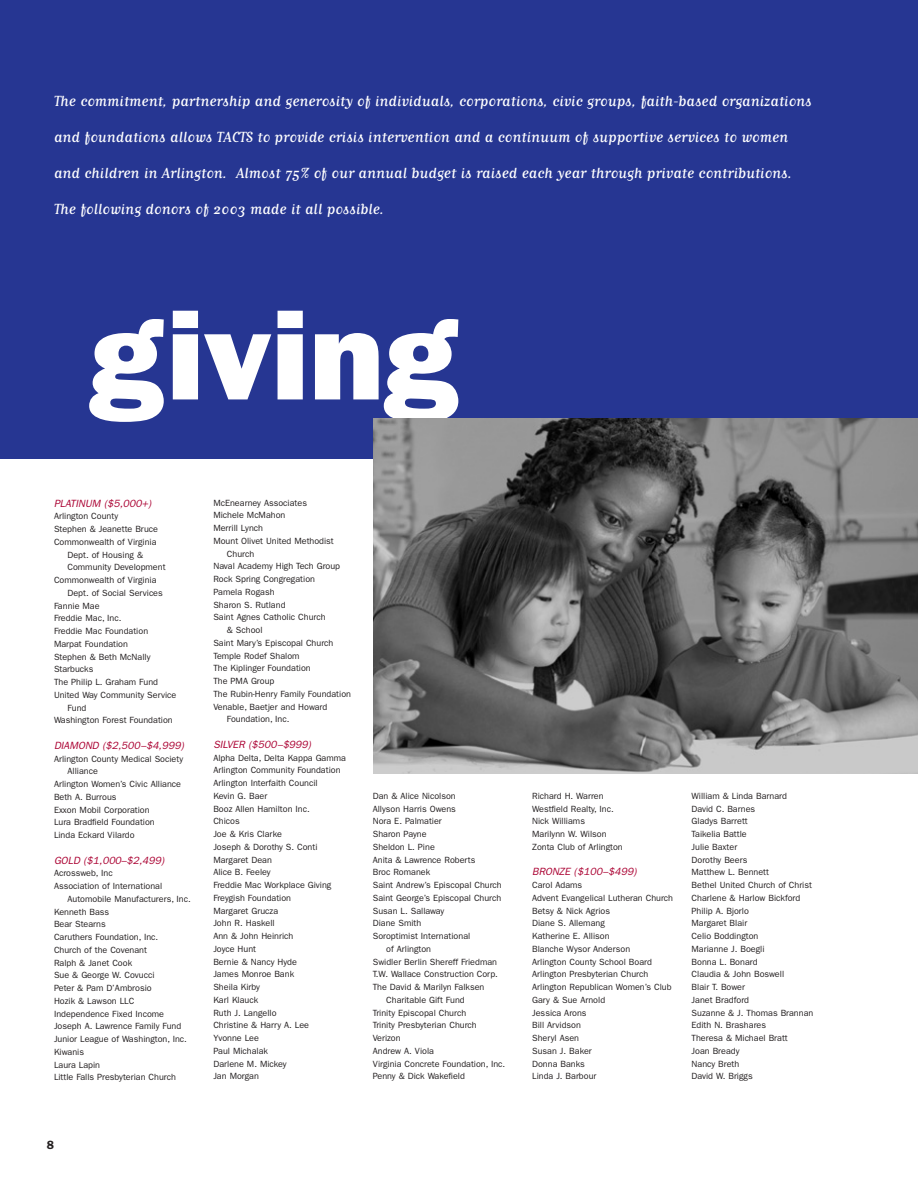
<style>
.page{position:relative;width:918px;height:1188px;background:#fff}
.page>*{position:absolute;margin:0;border:0;box-sizing:border-box;transform-origin:0 0}
.t1{font:800 127.5px "Franklin Gothic";color:#fff}
.t2{font:17.25px/36px "Matrix Script";color:#fff}
.t3{font:600 12px "Franklin Gothic";color:#231f20}
.t4{font:italic 10.5px "Franklin Gothic";color:#ab0333}
.t5{font:9px/12.8px "Franklin Gothic";color:#231f20}
</style>
<div class="page">
<div style="left:0;top:0;width:918px;height:459px;background:#263692"></div>
<img style="left:374px;top:418px;width:544px;height:355px">
<p class="t2" style="left:54px;top:82px;width:759px">The commitment, partnership and generosity of individuals, corporations, civic groups, faith-based organizations and foundations allows TACTS to provide crisis intervention and a continuum of supportive services to women and children in Arlington. Almost 75% of our annual budget is raised each year through private contributions.<br>The following donors of 2003 made it all possible.</p>
<h1 class="t1" style="left:89px;top:312px;width:370px">giving</h1>
<p class="t4" style="left:54px;top:499px;width:101px">PLATINUM ($5,000+)</p>
<p class="t5" style="left:54px;top:511px;width:66px">Arlington County</p>
<p class="t5" style="left:54px;top:524px;width:106px">Stephen &amp; Jeanette Bruce</p>
<p class="t5" style="left:54px;top:536px;width:104px">Commonwealth of Virginia</p>
<p class="t5" style="left:68px;top:549px;width:77px">Dept. of Housing &amp;</p>
<p class="t5" style="left:68px;top:562px;width:100px">Community Development</p>
<p class="t5" style="left:54px;top:575px;width:104px">Commonwealth of Virginia</p>
<p class="t5" style="left:68px;top:587px;width:97px">Dept. of Social Services</p>
<p class="t5" style="left:54px;top:600px;width:47px">Fannie Mae</p>
<p class="t5" style="left:54px;top:613px;width:69px">Freddie Mac, Inc.</p>
<p class="t5" style="left:54px;top:626px;width:96px">Freddie Mac Foundation</p>
<p class="t5" style="left:54px;top:638px;width:75px">Marpat Foundation</p>
<p class="t5" style="left:54px;top:651px;width:98px">Stephen &amp; Beth McNally</p>
<p class="t5" style="left:54px;top:664px;width:41px">Starbucks</p>
<p class="t5" style="left:54px;top:677px;width:106px">The Philip L. Graham Fund</p>
<p class="t5" style="left:54px;top:689px;width:124px">United Way Community Service</p>
<p class="t5" style="left:68px;top:702px;width:20px">Fund</p>
<p class="t5" style="left:54px;top:715px;width:120px">Washington Forest Foundation</p>
<p class="t4" style="left:54px;top:742px;width:133px">DIAMOND ($2,500–$4,999)</p>
<p class="t5" style="left:54px;top:753px;width:131px">Arlington County Medical Society</p>
<p class="t5" style="left:68px;top:766px;width:32px">Alliance</p>
<p class="t5" style="left:54px;top:779px;width:129px">Arlington Women’s Civic Alliance</p>
<p class="t5" style="left:54px;top:791px;width:64px">Beth A. Burrous</p>
<p class="t5" style="left:54px;top:804px;width:97px">Exxon Mobil Corporation</p>
<p class="t5" style="left:54px;top:817px;width:102px">Lura Bradfield Foundation</p>
<p class="t5" style="left:54px;top:830px;width:82px">Linda Eckard Vilardo</p>
<p class="t4" style="left:54px;top:856px;width:114px">GOLD ($1,000–$2,499)</p>
<p class="t5" style="left:54px;top:868px;width:60px">Acrossweb, Inc</p>
<p class="t5" style="left:54px;top:881px;width:110px">Association of International</p>
<p class="t5" style="left:68px;top:893px;width:125px">Automobile Manufacturers, Inc.</p>
<p class="t5" style="left:54px;top:906px;width:57px">Kenneth Bass</p>
<p class="t5" style="left:54px;top:919px;width:53px">Bear Stearns</p>
<p class="t5" style="left:54px;top:932px;width:106px">Caruthers Foundation, Inc.</p>
<p class="t5" style="left:54px;top:944px;width:94px">Church of the Covenant</p>
<p class="t5" style="left:54px;top:957px;width:80px">Ralph &amp; Janet Cook</p>
<p class="t5" style="left:54px;top:970px;width:102px">Sue &amp; George W. Covucci</p>
<p class="t5" style="left:54px;top:983px;width:99px">Peter &amp; Pam D’Ambrosio</p>
<p class="t5" style="left:54px;top:995px;width:82px">Hozik &amp; Lawson LLC</p>
<p class="t5" style="left:54px;top:1008px;width:112px">Independence Fixed Income</p>
<p class="t5" style="left:54px;top:1021px;width:129px">Joseph A. Lawrence Family Fund</p>
<p class="t5" style="left:54px;top:1034px;width:134px">Junior League of Washington, Inc.</p>
<p class="t5" style="left:54px;top:1046px;width:32px">Kiwanis</p>
<p class="t5" style="left:54px;top:1059px;width:48px">Laura Lapin</p>
<p class="t5" style="left:54px;top:1072px;width:123px">Little Falls Presbyterian Church</p>
<h3 class="t3" style="left:47px;top:1141px;width:9px">8</h3>
<p class="t5" style="left:213px;top:497px;width:95px">McEnearney Associates</p>
<p class="t5" style="left:213px;top:510px;width:74px">Michele McMahon</p>
<p class="t5" style="left:213px;top:522px;width:51px">Merrill Lynch</p>
<p class="t5" style="left:213px;top:535px;width:122px">Mount Olivet United Methodist</p>
<p class="t5" style="left:227px;top:548px;width:29px">Church</p>
<p class="t5" style="left:213px;top:561px;width:128px">Naval Academy High Tech Group</p>
<p class="t5" style="left:213px;top:573px;width:103px">Rock Spring Congregation</p>
<p class="t5" style="left:213px;top:586px;width:63px">Pamela Rogash</p>
<p class="t5" style="left:213px;top:599px;width:74px">Sharon S. Rutland</p>
<p class="t5" style="left:213px;top:612px;width:114px">Saint Agnes Catholic Church</p>
<p class="t5" style="left:227px;top:625px;width:37px">&amp; School</p>
<p class="t5" style="left:213px;top:637px;width:122px">Saint Mary’s Episcopal Church</p>
<p class="t5" style="left:213px;top:650px;width:88px">Temple Rodef Shalom</p>
<p class="t5" style="left:213px;top:663px;width:99px">The Kiplinger Foundation</p>
<p class="t5" style="left:213px;top:676px;width:63px">The PMA Group</p>
<p class="t5" style="left:213px;top:688px;width:139px">The Rubin-Henry Family Foundation</p>
<p class="t5" style="left:213px;top:701px;width:115px">Venable, Baetjer and Howard</p>
<p class="t5" style="left:227px;top:714px;width:64px">Foundation, Inc.</p>
<p class="t4" style="left:213px;top:741px;width:101px">SILVER ($500–$999)</p>
<p class="t5" style="left:213px;top:752px;width:134px">Alpha Delta, Delta Kappa Gamma<br>Arlington Community Foundation<br>Arlington Interfaith Council<br>Kevin G. Baer<br>Booz Allen Hamilton Inc.<br>Chicos<br>Joe &amp; Kris Clarke<br>Joseph &amp; Dorothy S. Conti<br>Margaret Dean<br>Alice B. Feeley<br>Freddie Mac Workplace Giving<br>Freygish Foundation<br>Margaret Grucza<br>John R. Haskell<br>Ann &amp; John Heinrich<br>Joyce Hunt<br>Bernie &amp; Nancy Hyde<br>James Monroe Bank<br>Sheila Kirby<br>Karl Klauck<br>Ruth J. Langello<br>Christine &amp; Harry A. Lee<br>Yvonne Lee<br>Paul Michalak<br>Darlene M. Mickey<br>Jan Morgan</p>
<p class="t5" style="left:373px;top:790px;width:85px">Dan &amp; Alice Nicolson</p>
<p class="t5" style="left:373px;top:803px;width:85px">Allyson Harris Owens</p>
<p class="t5" style="left:373px;top:816px;width:71px">Nora E. Palmatier</p>
<p class="t5" style="left:373px;top:828px;width:55px">Sharon Payne</p>
<p class="t5" style="left:373px;top:841px;width:64px">Sheldon L. Pine</p>
<p class="t5" style="left:373px;top:854px;width:104px">Anita &amp; Lawrence Roberts</p>
<p class="t5" style="left:373px;top:867px;width:59px">Broc Romanek</p>
<p class="t5" style="left:373px;top:879px;width:131px">Saint Andrew’s Episcopal Church</p>
<p class="t5" style="left:373px;top:892px;width:130px">Saint George’s Episcopal Church</p>
<p class="t5" style="left:373px;top:905px;width:73px">Susan L. Sallaway</p>
<p class="t5" style="left:373px;top:918px;width:50px">Diane Smith</p>
<p class="t5" style="left:373px;top:930px;width:99px">Soroptimist International</p>
<p class="t5" style="left:386px;top:943px;width:46px">of Arlington</p>
<p class="t5" style="left:373px;top:956px;width:126px">Swidler Berlin Shereff Friedman</p>
<p class="t5" style="left:373px;top:969px;width:127px">T.W. Wallace Construction Corp.</p>
<p class="t5" style="left:373px;top:981px;width:113px">The David &amp; Marilyn Falksen</p>
<p class="t5" style="left:386px;top:994px;width:80px">Charitable Gift Fund</p>
<p class="t5" style="left:373px;top:1007px;width:95px">Trinity Episcopal Church</p>
<p class="t5" style="left:373px;top:1020px;width:105px">Trinity Presbyterian Church</p>
<p class="t5" style="left:373px;top:1032px;width:29px">Verizon</p>
<p class="t5" style="left:373px;top:1045px;width:63px">Andrew A. Viola</p>
<p class="t5" style="left:373px;top:1058px;width:134px">Virginia Concrete Foundation, Inc.</p>
<p class="t5" style="left:373px;top:1071px;width:94px">Penny &amp; Dick Wakefield</p>
<p class="t5" style="left:532px;top:790px;width:92px">Richard H. Warren<br>Westfield Realty, Inc.<br>Nick Williams<br>Marilynn W. Wilson<br>Zonta Club of Arlington</p>
<p class="t4" style="left:532px;top:868px;width:108px">BRONZE ($100–$499)</p>
<p class="t5" style="left:532px;top:879px;width:142px">Carol Adams<br>Advent Evangelical Lutheran Church<br>Betsy &amp; Nick Agrios<br>Diane S. Allemang<br>Katherine E. Allison<br>Blanche Wysor Anderson<br>Arlington County School Board<br>Arlington Presbyterian Church<br>Arlington Republican Women’s Club<br>Gary &amp; Sue Arnold<br>Jessica Arons<br>Bill Arvidson<br>Sheryl Asen<br>Susan J. Baker<br>Donna Banks<br>Linda J. Barbour</p>
<p class="t5" style="left:692px;top:790px;width:123px">William &amp; Linda Barnard<br>David C. Barnes<br>Gladys Barrett<br>Taikelia Battle<br>Julie Baxter<br>Dorothy Beers<br>Matthew L. Bennett<br>Bethel United Church of Christ<br>Charlene &amp; Harlow Bickford<br>Philip A. Bjorlo<br>Margaret Blair<br>Celio Boddington<br>Marianne J. Boegli<br>Bonna L. Bonard<br>Claudia &amp; John Boswell<br>Blair T. Bower<br>Janet Bradford<br>Suzanne &amp; J. Thomas Brannan<br>Edith N. Brashares<br>Theresa &amp; Michael Bratt<br>Joan Bready<br>Nancy Breth<br>David W. Briggs</p>
</div>
